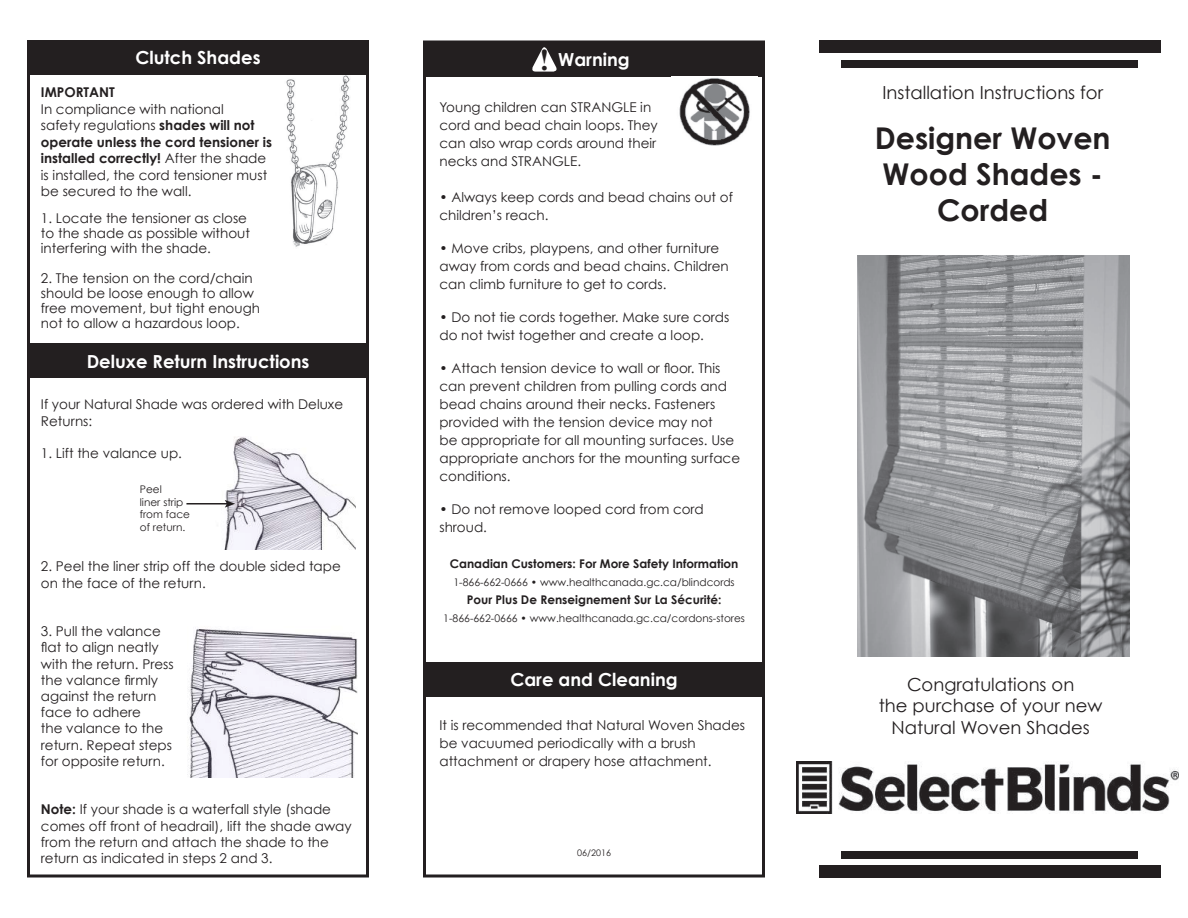
<style>
.page{position:relative;width:1188px;height:918px;background:#fff}
.page>*{position:absolute;margin:0;border:0;box-sizing:border-box;transform-origin:0 0}
.t1{font:700 30px/36px "Century Gothic";color:#231f20;text-align:center}
.t2{font:700 30px "Times New Roman";color:#231f20}
.t3{font:18px/21.6px "Century Gothic";color:#231f20;text-align:center}
.t4{font:700 18px "Century Gothic";color:#fff}
.t5{font:13.5px/18px "Century Gothic";color:#231f20}
.t6{font:700 13.5px "Century Gothic";color:#231f20}
.t7{font:700 12px "Century Gothic";color:#231f20}
.t8{font:10.5px/12.6px "Century Gothic";color:#231f20}
.t9{font:9px "Century Gothic";color:#231f20}
.s1{font-weight:700}
</style>
<div class="page">
<div style="left:423px;top:40px;width:342px;height:838px;border:3px solid #231f20"></div>
<div style="left:27px;top:40px;width:342px;height:838px;border:3px solid #231f20"></div>
<div style="left:819px;top:40px;width:342px;height:13px;background:#231f20"></div>
<div style="left:819px;top:865px;width:342px;height:13px;background:#231f20"></div>
<div style="left:842px;top:61px;width:296px;height:7px;background:#231f20"></div>
<div style="left:842px;top:852px;width:296px;height:7px;background:#231f20"></div>
<div style="left:423px;top:662px;width:342px;height:34px;background:#231f20"></div>
<div style="left:27px;top:40px;width:342px;height:35px;background:#231f20"></div>
<div style="left:423px;top:42px;width:342px;height:34px;background:#231f20"></div>
<img style="left:857px;top:255px;width:273px;height:402px">
<svg style="left:532px;top:47px;width:25px;height:25px"></svg>
<img style="left:286px;top:76px;width:64px;height:171px">
<img style="left:679px;top:78px;width:71px;height:67px">
<div style="left:27px;top:344px;width:342px;height:34px;background:#231f20"></div>
<img style="left:224px;top:437px;width:131px;height:113px">
<hr style="left:186px;top:503px;width:41px;height:2px;background:#231f20">
<svg style="left:225px;top:500px;width:10px;height:8px"></svg>
<img style="left:187px;top:629px;width:171px;height:148px">
<img style="left:797px;top:761px;width:381px;height:52px">
<h1 class="t2" style="left:539px;top:40px;width:11px">!</h1>
<h2 class="t4" style="left:135px;top:47px;width:127px">Clutch Shades</h2>
<h2 class="t4" style="left:558px;top:48px;width:73px">Warning</h2>
<p class="t5" style="left:440px;top:98px;width:220px">Young children can STRANGLE in cord and bead chain loops. They can also wrap cords around their necks and STRANGLE.</p>
<p class="t5" style="left:440px;top:188px;width:295px">• Always keep cords and bead chains out of children’s reach.</p>
<p class="t5" style="left:440px;top:239px;width:291px">• Move cribs, playpens, and other furniture away from cords and bead chains. Children can climb furniture to get to cords.</p>
<p class="t5" style="left:440px;top:308px;width:291px">• Do not tie cords together. Make sure cords do not twist together and create a loop.</p>
<p class="t5" style="left:440px;top:359px;width:302px">• Attach tension device to wall or floor. This can prevent children from pulling cords and bead chains around their necks. Fasteners provided with the tension device may not<br>be appropriate for all mounting surfaces. Use appropriate anchors for the mounting surface conditions.</p>
<p class="t5" style="left:440px;top:500px;width:266px">• Do not remove looped cord from cord shroud.</p>
<p class="t7" style="left:450px;top:556px;width:290px">Canadian Customers: For More Safety Information</p>
<p class="t8" style="left:453px;top:576px;width:283px">1-866-662-0666 • www.healthcanada.gc.ca/blindcords</p>
<p class="t7" style="left:467px;top:592px;width:256px">Pour Plus De Renseignement Sur La Sécurité:</p>
<p class="t8" style="left:443px;top:612px;width:303px">1-866-662-0666 • www.healthcanada.gc.ca/cordons-stores</p>
<p class="t6" style="left:41px;top:84px;width:75px">IMPORTANT</p>
<p class="t5" style="left:41px;top:101px;width:233px;line-height:16.5px">In compliance with national<br>safety regulations <span class="s1">shades will not operate unless the cord tensioner is installed correctly!</span> After the shade is installed, the cord tensioner must be secured to the wall.</p>
<p class="t5" style="left:41px;top:211px;width:211px;line-height:15px">1. Locate the tensioner as close to the shade as possible without interfering with the shade.</p>
<p class="t5" style="left:41px;top:271px;width:221px;line-height:15px">2. The tension on the cord/chain should be loose enough to allow free movement, but tight enough not to allow a hazardous loop.</p>
<h2 class="t4" style="left:87px;top:350px;width:224px">Deluxe Return Instructions</h2>
<p class="t5" style="left:41px;top:396px;width:304px;line-height:16.2px">If your Natural Shade was ordered with Deluxe<br>Returns:</p>
<p class="t5" style="left:41px;top:444px;width:143px">1. Lift the valance up.</p>
<p class="t8" style="left:140px;top:483px;width:52px">Peel<br>liner strip from face of return.</p>
<p class="t5" style="left:41px;top:558px;width:301px;line-height:16.2px">2. Peel the liner strip off the double sided tape on the face of the return.</p>
<p class="t5" style="left:41px;top:623px;width:134px;line-height:16.2px">3. Pull the valance flat to align neatly with the return. Press the valance firmly against the return face to adhere<br>the valance to the return. Repeat steps for opposite return.</p>
<p class="t5" style="left:41px;top:801px;width:312px;line-height:16.2px"><span class="s1">Note:</span> If your shade is a waterfall style (shade comes off front of headrail), lift the shade away from the return and attach the shade to the return as indicated in steps 2 and 3.</p>
<h2 class="t4" style="left:510px;top:668px;width:169px">Care and Cleaning</h2>
<p class="t5" style="left:440px;top:716px;width:307px">It is recommended that Natural Woven Shades be vacuumed periodically with a brush attachment or drapery hose attachment.</p>
<p class="t9" style="left:577px;top:848px;width:35px">06/2016</p>
<h2 class="t3" style="left:882px;top:82px;width:222px">Installation Instructions for</h2>
<h1 class="t1" style="left:875px;top:119px;width:237px">Designer Woven<br>Wood Shades -<br>Corded</h1>
<h2 class="t3" style="left:879px;top:673px;width:225px">Congratulations on<br>the purchase of your new<br>Natural Woven Shades</h2>
</div>
